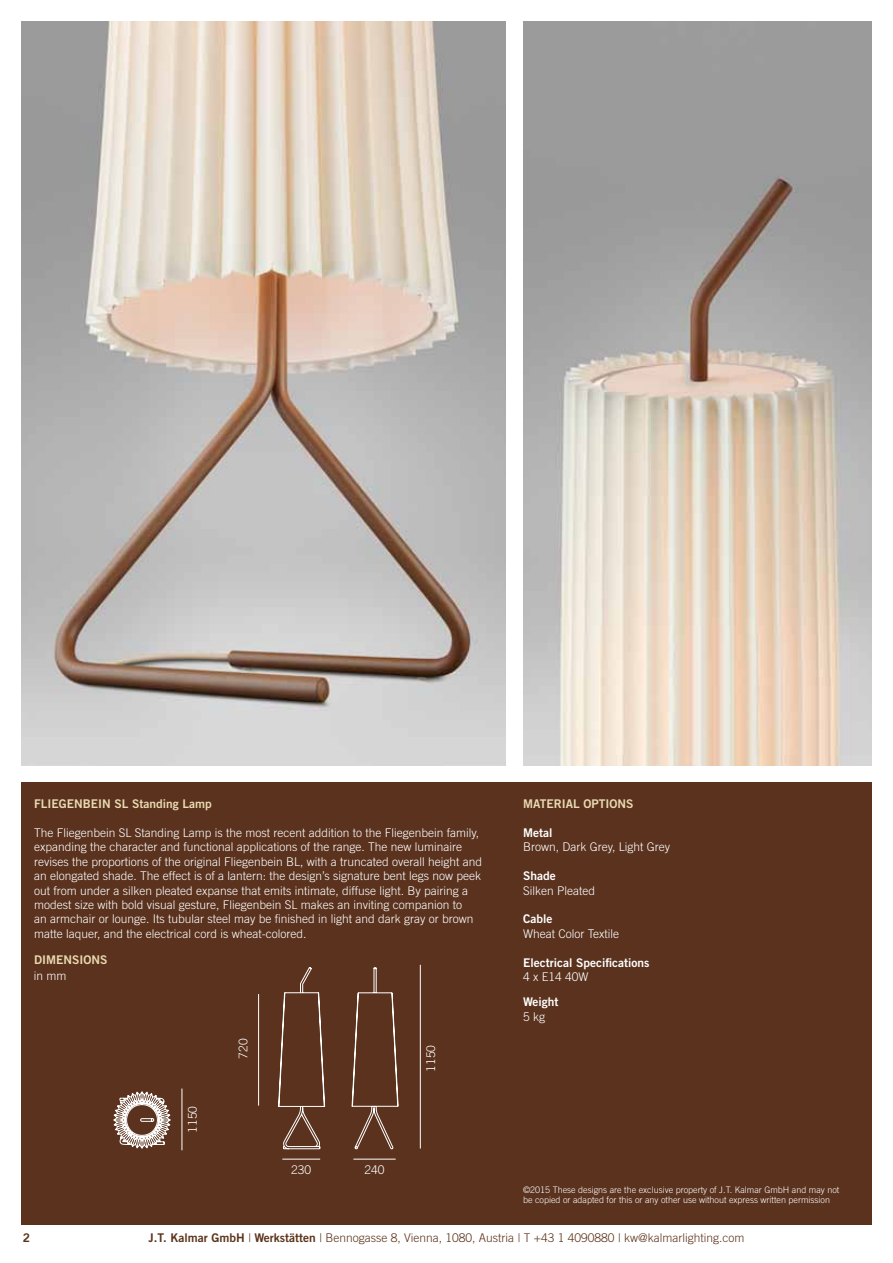
<style>
.page{position:relative;width:893px;height:1263px;background:#fff}
.page>*{position:absolute;margin:0;border:0;box-sizing:border-box;transform-origin:0 0}
.t1{font:300 12px/14.4px "Trade Gothic LT Std";color:#fff}
.t2{font:300 12px "Trade Gothic LT Std";color:#5c331b}
.t3{font:12px "Trade Gothic LT Std Bd 2";color:#e9dab1}
.t4{font:12px "Trade Gothic LT Std Bd 2";color:#fff}
.t5{font:12px "Trade Gothic LT Std Bd 2";color:#5c331b}
.t6{font:300 9px/10.8px "Trade Gothic LT Std";color:#fff}
.s1{font-family:"Trade Gothic LT Std Bd 2";font-weight:400}
</style>
<div class="page">
<div style="left:21px;top:782px;width:851px;height:443px;background:#5a321e"></div>
<hr style="left:353px;top:1159px;width:43px;height:1px;background:#fff">
<hr style="left:420px;top:965px;width:1px;height:183px;background:#fff">
<hr style="left:282px;top:1159px;width:38px;height:1px;background:#fff">
<hr style="left:258px;top:994px;width:1px;height:112px;background:#fff">
<svg style="left:278px;top:967px;width:120px;height:182px"></svg>
<svg style="left:113px;top:1091px;width:58px;height:58px"></svg>
<hr style="left:182px;top:1088px;width:1px;height:62px;background:#fff">
<img style="left:21px;top:21px;width:485px;height:744px">
<img style="left:523px;top:21px;width:349px;height:744px">
<p class="t3" style="left:34px;top:796px;width:179px">FLIEGENBEIN SL Standing Lamp</p>
<p class="t1" style="left:34px;top:825px;width:450px">The Fliegenbein SL Standing Lamp is the most recent addition to the Fliegenbein family, expanding the character and functional applications of the range. The new luminaire revises the proportions of the original Fliegenbein BL, with a truncated overall height and an elongated shade. The effect is of a lantern: the design’s signature bent legs now peek out from under a silken pleated expanse that emits intimate, diffuse light. By pairing a modest size with bold visual gesture, Fliegenbein SL makes an inviting companion to<br>an armchair or lounge. Its tubular steel may be finished in light and dark gray or brown matte laquer, and the electrical cord is wheat-colored.</p>
<p class="t3" style="left:34px;top:952px;width:75px">DIMENSIONS</p>
<p class="t1" style="left:34px;top:968px;width:34px">in mm</p>
<p class="t1" style="left:185px;top:1133px;width:28px;rotate:-90deg">1150</p>
<p class="t1" style="left:236px;top:1058px;width:22px;rotate:-90deg">720</p>
<p class="t1" style="left:291px;top:1163px;width:22px">230</p>
<p class="t1" style="left:364px;top:1163px;width:22px">240</p>
<p class="t1" style="left:424px;top:1072px;width:28px;rotate:-90deg">1150</p>
<p class="t3" style="left:523px;top:796px;width:112px">MATERIAL OPTIONS</p>
<p class="t4" style="left:523px;top:825px;width:31px">Metal</p>
<p class="t1" style="left:523px;top:840px;width:149px">Brown, Dark Grey, Light Grey</p>
<p class="t4" style="left:523px;top:868px;width:34px">Shade</p>
<p class="t1" style="left:523px;top:883px;width:74px">Silken Pleated</p>
<p class="t4" style="left:523px;top:912px;width:31px">Cable</p>
<p class="t1" style="left:523px;top:926px;width:98px">Wheat Color Textile</p>
<p class="t4" style="left:523px;top:955px;width:128px">Electrical Specifications</p>
<p class="t1" style="left:523px;top:969px;width:67px">4 x E14 40W</p>
<p class="t4" style="left:523px;top:994px;width:37px">Weight</p>
<p class="t1" style="left:523px;top:1009px;width:24px">5 kg</p>
<p class="t6" style="left:523px;top:1184px;width:318px">©2015 These designs are the exclusive property of J.T. Kalmar GmbH and may not be copied or adapted for this or any other use without express written permission</p>
<p class="t5" style="left:23px;top:1230px;width:9px">2</p>
<p class="t2" style="left:148px;top:1230px;width:597px"><span class="s1">J.T. Kalmar GmbH</span> | <span class="s1">Werkstätten</span> | Bennogasse 8, Vienna, 1080, Austria | T +43 1 4090880 | kw@kalmarlighting.com</p>
</div>
